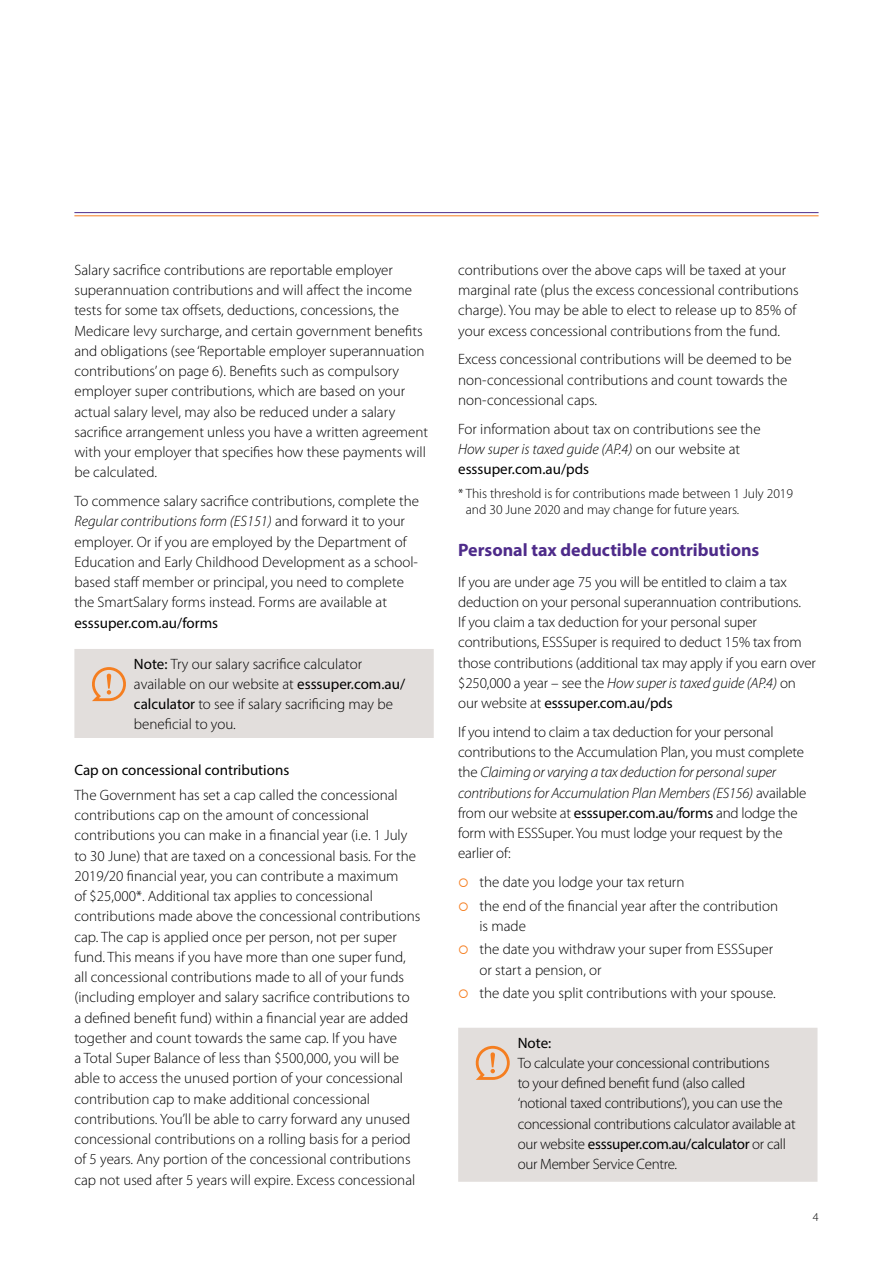
<style>
.page{position:relative;width:893px;height:1263px;background:#fff}
.page>*{position:absolute;margin:0;border:0;box-sizing:border-box;transform-origin:0 0}
.t1{font:700 18px "Myriad Pro";color:#4e2b8a}
.t2{font:300 15px/20.2px "Myriad Pro";color:#000}
.t3{font:300 15px/20.2px "Myriad Pro";letter-spacing:-.02em;color:#000}
.t4{font:15px "Myriad Pro";color:#000}
.t5{font:300 13.5px/15.8px "Myriad Pro";color:#000}
.t6{font:300 12px "Myriad Pro";color:#000}
.s1{font-style:italic}
.s2{font-weight:400}
.s3{color:#f57e20}
</style>
<div class="page">
<hr style="left:74px;top:212px;width:745px;height:1px;background:#4e2b8a">
<hr style="left:74px;top:215px;width:745px;height:1px;background:#f57e20">
<div style="left:74px;top:649px;width:360px;height:89px;background:#e2dedc"></div>
<div style="left:458px;top:1028px;width:359px;height:154px;background:#e2dedc"></div>
<svg style="left:475px;top:1046px;width:36px;height:34px"></svg>
<p class="t2" style="left:74px;top:260px;width:355px">Salary sacrifice contributions are reportable employer superannuation contributions and will affect the income tests for some tax offsets, deductions, concessions, the Medicare levy surcharge, and certain government benefits and obligations (see ‘Reportable employer superannuation contributions’ on page 6). Benefits such as compulsory employer super contributions, which are based on your actual salary level, may also be reduced under a salary sacrifice arrangement unless you have a written agreement with your employer that specifies how these payments will be calculated.</p>
<p class="t2" style="left:74px;top:491px;width:346px">To commence salary sacrifice contributions, complete the <span class="s1">Regular contributions form (ES151)</span> and forward it to your employer. Or if you are employed by the Department of Education and Early Childhood Development as a school&shy;based staff member or principal, you need to complete the SmartSalary forms instead. Forms are available at</p>
<p class="t4" style="left:74px;top:613px;width:145px">esssuper.com.au/forms</p>
<p class="t2" style="left:134px;top:654px;width:273px"><span class="s2">Note:</span> Try our salary sacrifice calculator available on our website at <span class="s2">esssuper.com.au/ calculator</span> to see if salary sacrificing may be beneficial to you.</p>
<p class="t4" style="left:74px;top:761px;width:216px">Cap on concessional contributions</p>
<p class="t2" style="left:74px;top:785px;width:348px">The Government has set a cap called the concessional contributions cap on the amount of concessional contributions you can make in a financial year (i.e. 1 July to 30 June) that are taxed on a concessional basis. For the 2019/20 financial year, you can contribute a maximum<br>of $25,000*. Additional tax applies to concessional contributions made above the concessional contributions cap. The cap is applied once per person, not per super fund. This means if you have more than one super fund, all concessional contributions made to all of your funds (including employer and salary sacrifice contributions to<br>a defined benefit fund) within a financial year are added together and count towards the same cap. If you have<br>a Total Super Balance of less than $500,000, you will be able to access the unused portion of your concessional contribution cap to make additional concessional contributions. You’ll be able to carry forward any unused concessional contributions on a rolling basis for a period of 5 years. Any portion of the concessional contributions cap not used after 5 years will expire. Excess concessional</p>
<p class="t2" style="left:458px;top:260px;width:342px">contributions over the above caps will be taxed at your marginal rate (plus the excess concessional contributions charge). You may be able to elect to release up to 85% of your excess concessional contributions from the fund.</p>
<p class="t2" style="left:458px;top:350px;width:335px">Excess concessional contributions will be deemed to be non-concessional contributions and count towards the non-concessional caps.</p>
<p class="t2" style="left:458px;top:419px;width:304px">For information about tax on contributions see the<br><span class="s1">How super is taxed guide (AP.4)</span> on our website at <span class="s2">esssuper.com.au/pds</span></p>
<p class="t5" style="left:466px;top:486px;width:329px;text-indent:-8px">* This threshold is for contributions made between 1 July 2019 and 30 June 2020 and may change for future years.</p>
<p class="t1" style="left:458px;top:538px;width:303px">Personal tax deductible contributions</p>
<p class="t2" style="left:458px;top:572px;width:359px">If you are under age 75 you will be entitled to claim a tax deduction on your personal superannuation contributions.<br>If you claim a tax deduction for your personal super contributions, ESSSuper is required to deduct 15% tax from those contributions (additional tax may apply if you earn over $250,000 a year – see the <span class="s1">How super is taxed guide (AP.4)</span> on our website at <span class="s2">esssuper.com.au/pds</span></p>
<p class="t2" style="left:458px;top:722px;width:350px">If you intend to claim a tax deduction for your personal contributions to the Accumulation Plan, you must complete the <span class="s1">Claiming or varying a tax deduction for personal super contributions for Accumulation Plan Members (ES156)</span> available from our website at <span class="s2">esssuper.com.au/forms</span> and lodge the form with ESSSuper. You must lodge your request by the earlier of:</p>
<p class="t2" style="left:458px;top:872px;width:228px"><span class="s3">○</span> the date you lodge your tax return</p>
<p class="t2" style="left:479px;top:896px;width:300px;text-indent:-21px"><span class="s3">○</span> the end of the financial year after the contribution is made</p>
<p class="t2" style="left:479px;top:939px;width:295px;text-indent:-21px"><span class="s3">○</span> the date you withdraw your super from ESSSuper or start a pension, or</p>
<p class="t2" style="left:458px;top:983px;width:319px"><span class="s3">○</span> the date you split contributions with your spouse.</p>
<p class="t4" style="left:518px;top:1033px;width:35px">Note:</p>
<p class="t3" style="left:518px;top:1053px;width:279px">To calculate your concessional contributions<br>to your defined benefit fund (also called ‘notional taxed contributions’), you can use the concessional contributions calculator available at our website <span class="s2">esssuper.com.au/calculator</span> or call our Member Service Centre.</p>
<p class="t6" style="left:813px;top:1210px;width:7px">4</p>
</div>
